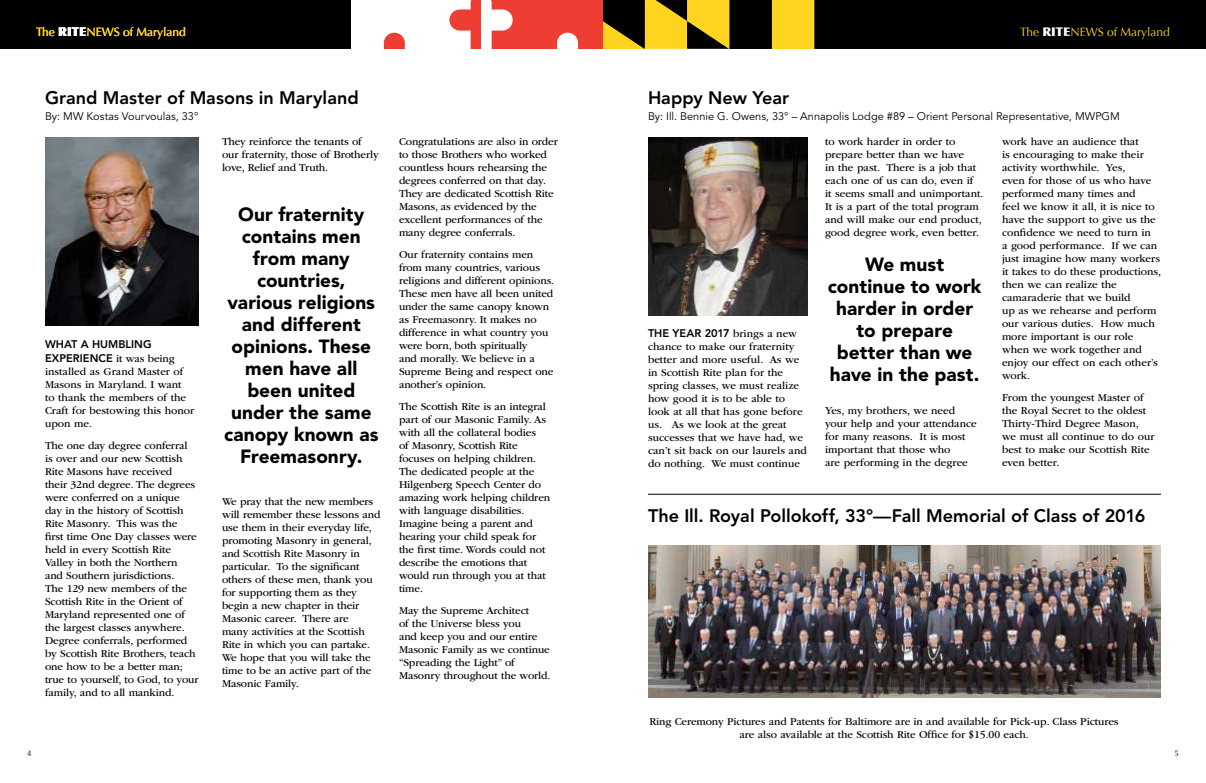
<style>
.page{position:relative;width:1206px;height:783px;background:#fff}
.page>*{position:absolute;margin:0;border:0;box-sizing:border-box;transform-origin:0 0}
.t1{font:900 19px/22px "Avenir LT Std";letter-spacing:.005em;color:#000;text-align:center}
.t2{font:800 18px "Avenir LT Std";color:#000}
.t3{font:12px "Optima";color:#ffd420}
.t4{font:11px/13px "ITC Garamond Std";letter-spacing:-.01em;color:#000}
.t5{font:11px "Avenir LT Std";color:#000}
.t6{font:800 11px/14px "Avenir LT Std";color:#000}
.t7{font:8px "Optima";color:#000}
.s1{font-weight:900;color:#fff}
.s2{font-family:"ITC Garamond Std";font-weight:400}
</style>
<div class="page">
<div style="left:0;top:0;width:351px;height:49px;background:#000"></div>
<div style="left:854px;top:0;width:352px;height:49px;background:#000"></div>
<svg style="left:383px;top:0;width:471px;height:49px"></svg>
<img style="left:648px;top:137px;width:159px;height:178px">
<img style="left:45px;top:137px;width:154px;height:189px">
<img style="left:648px;top:546px;width:513px;height:152px">
<hr style="left:648px;top:494px;width:513px;height:1px;background:#000">
<p class="t3" style="left:36px;top:27px;width:151px">The <span class="s1">RITE</span>NEWS of Maryland</p>
<p class="t3" style="left:1020px;top:27px;width:151px">The <span class="s1">RITE</span>NEWS of Maryland</p>
<h2 class="t2" style="left:45px;top:89px;width:315px">Grand Master of Masons in Maryland</h2>
<p class="t5" style="left:45px;top:111px;width:155px">By: MW Kostas Vourvoulas, 33°</p>
<p class="t6" style="left:45px;top:338px;width:131px">WHAT A HUMBLING<br>EXPERIENCE <span class="s2">it was being</span></p>
<p class="t4" style="left:45px;top:366px;width:151px">installed as Grand Master of<br>Masons in Maryland. I want<br>to thank the members of the<br>Craft for bestowing this honor upon me.</p>
<p class="t4" style="left:45px;top:440px;width:155px">The one day degree conferral<br>is over and our new Scottish<br>Rite Masons have received<br>their 32nd degree. The degrees were conferred on a unique day in the history of Scottish<br>Rite Masonry. This was the<br>first time One Day classes were held in every Scottish Rite<br>Valley in both the Northern<br>and Southern jurisdictions.<br>The 129 new members of the<br>Scottish Rite in the Orient of<br>Maryland represented one of the largest classes anywhere.<br>Degree conferrals, performed by Scottish Rite Brothers, teach one how to be a better man; true to yourself, to God, to your family, and to all mankind.</p>
<p class="t4" style="left:222px;top:136px;width:158px">They reinforce the tenants of our fraternity, those of Brotherly love, Relief and Truth.</p>
<h1 class="t1" style="left:224px;top:205px;width:156px">Our fraternity contains men from many countries, various religions and different opinions. These men have all been united under the same canopy known as<br>Freemasonry.</h1>
<p class="t4" style="left:222px;top:496px;width:160px">We pray that the new members will remember these lessons and use them in their everyday life, promoting Masonry in general, and Scottish Rite Masonry in particular. To the significant others of these men, thank you for supporting them as they begin a new chapter in their<br>Masonic career. There are<br>many activities at the Scottish<br>Rite in which you can partake.<br>We hope that you will take the time to be an active part of the<br>Masonic Family.</p>
<p class="t4" style="left:399px;top:136px;width:160px">Congratulations are also in order to those Brothers who worked countless hours rehearsing the degrees conferred on that day.<br>They are dedicated Scottish Rite<br>Masons, as evidenced by the excellent performances of the many degree conferrals.</p>
<p class="t4" style="left:399px;top:249px;width:157px">Our fraternity contains men from many countries, various religions and different opinions.<br>These men have all been united under the same canopy known as Freemasonry. It makes no difference in what country you were born, both spiritually<br>and morally. We believe in a<br>Supreme Being and respect one another’s opinion.</p>
<p class="t4" style="left:399px;top:401px;width:153px">The Scottish Rite is an integral part of our Masonic Family. As with all the collateral bodies<br>of Masonry, Scottish Rite focuses on helping children.<br>The dedicated people at the<br>Hilgenberg Speech Center do amazing work helping children with language disabilities.<br>Imagine being a parent and hearing your child speak for the first time. Words could not describe the emotions that would run through you at that time.</p>
<p class="t4" style="left:399px;top:605px;width:153px">May the Supreme Architect<br>of the Universe bless you<br>and keep you and our entire<br>Masonic Family as we continue “Spreading the Light” of<br>Masonry throughout the world.</p>
<h2 class="t2" style="left:648px;top:89px;width:143px">Happy New Year</h2>
<p class="t5" style="left:648px;top:111px;width:473px">By: Ill. Bennie G. Owens, 33° – Annapolis Lodge #89 – Orient Personal Representative, MWPGM</p>
<p class="t6" style="left:648px;top:327px;width:151px">THE YEAR 2017 <span class="s2">brings a new</span></p>
<p class="t4" style="left:648px;top:341px;width:160px">chance to make our fraternity better and more useful. As we in Scottish Rite plan for the spring classes, we must realize how good it is to be able to look at all that has gone before us. As we look at the great successes that we have had, we can’t sit back on our laurels and do nothing. We must continue</p>
<p class="t4" style="left:825px;top:135px;width:160px">to work harder in order to prepare better than we have<br>in the past. There is a job that each one of us can do, even if<br>it seems small and unimportant.<br>It is a part of the total program and will make our end product, good degree work, even better.</p>
<h1 class="t1" style="left:828px;top:255px;width:155px">We must continue to work harder in order to prepare better than we have in the past.</h1>
<p class="t4" style="left:825px;top:405px;width:153px">Yes, my brothers, we need your help and your attendance for many reasons. It is most important that those who<br>are performing in the degree</p>
<p class="t4" style="left:1002px;top:136px;width:161px">work have an audience that<br>is encouraging to make their activity worthwhile. Yes,<br>even for those of us who have performed many times and<br>feel we know it all, it is nice to have the support to give us the confidence we need to turn in<br>a good performance. If we can just imagine how many workers it takes to do these productions, then we can realize the camaraderie that we build<br>up as we rehearse and perform our various duties. How much more important is our role when we work together and enjoy our effect on each other’s work.</p>
<p class="t4" style="left:1002px;top:392px;width:154px">From the youngest Master of the Royal Secret to the oldest<br>Thirty-Third Degree Mason, we must all continue to do our best to make our Scottish Rite even better.</p>
<h2 class="t2" style="left:648px;top:508px;width:499px">The Ill. Royal Pollokoff, 33°—Fall Memorial of Class of 2016</h2>
<p class="t4" style="left:649px;top:716px;width:471px;text-align:center">Ring Ceremony Pictures and Patents for Baltimore are in and available for Pick-up. Class Pictures are also available at the Scottish Rite Office for $15.00 each.</p>
<p class="t7" style="left:27px;top:750px;width:6px">4</p>
<p class="t7" style="left:1175px;top:750px;width:6px">5</p>
</div>
